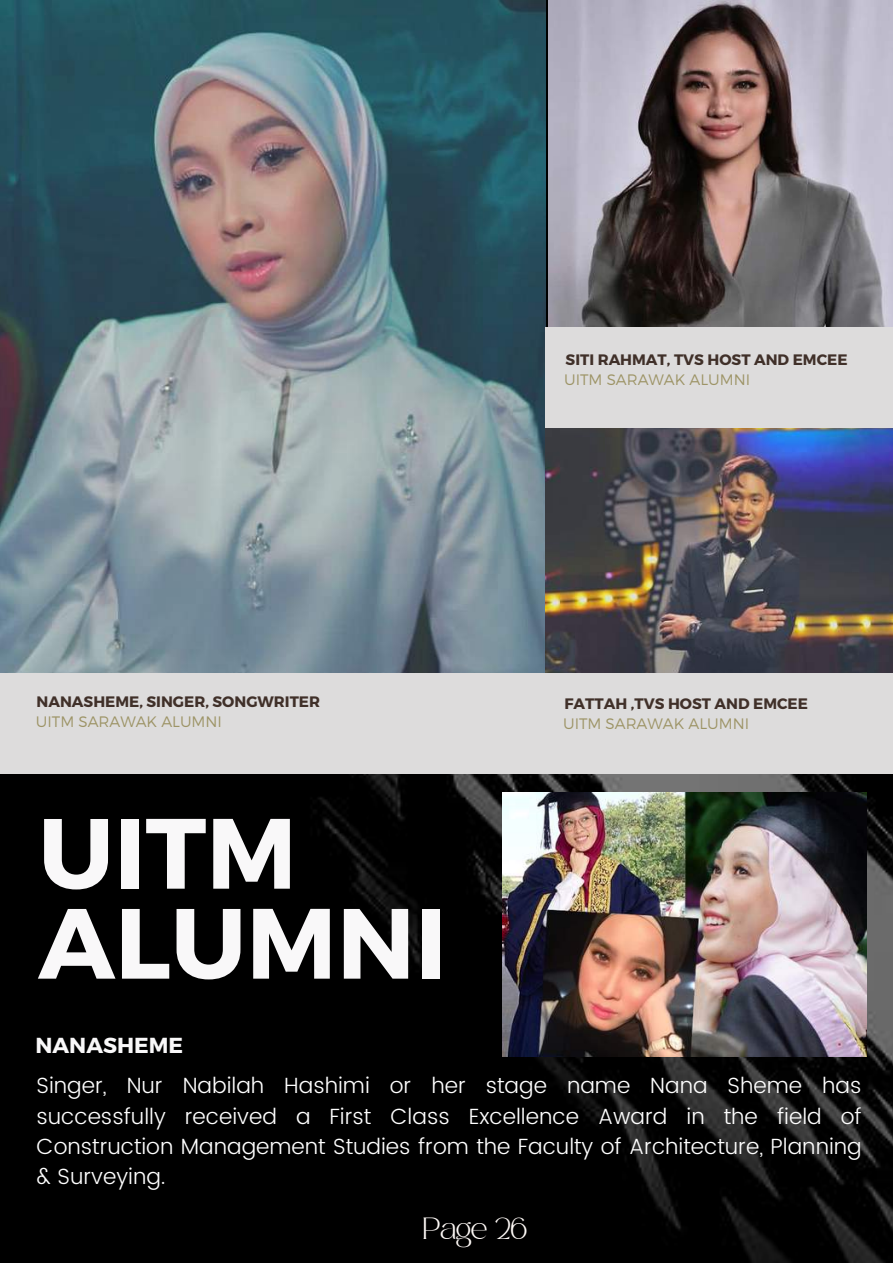
<style>
.page{position:relative;width:893px;height:1264px;background:#fff}
.page>*{position:absolute;margin:0;border:0;box-sizing:border-box;transform-origin:0 0}
.t1{font:700 99.6px/90px "Montserrat";color:#f9f8f9}
.t2{font:300 22.05px/30.3px "Poppins";color:#fff;text-align:justify}
.t3{font:700 21.75px "Montserrat";color:#f9f8f9}
.t4{font:700 15.15px "Montserrat";color:#403029}
.t5{font:300 15.15px "Montserrat";color:#9d9466}
.t6{font:15px "Safira March";color:#fffbf8}
</style>
<div class="page">
<img style="left:0;top:0;width:892px;height:1262px">
<img style="left:0;top:0;width:546px;height:673px">
<img style="left:548px;top:0;width:344px;height:328px">
<img style="left:545px;top:428px;width:347px;height:245px">
<div style="left:0;top:673px;width:892px;height:100px;background:#dddcdc"></div>
<div style="left:545px;top:328px;width:347px;height:100px;background:#dddcdc"></div>
<img style="left:503px;top:792px;width:363px;height:264px">
<p class="t4" style="left:37px;top:691px;width:285px">NANASHEME, SINGER, SONGWRITER</p>
<p class="t5" style="left:36px;top:712px;width:187px">UITM SARAWAK ALUMNI</p>
<h1 class="t1" style="left:38px;top:803px;width:410px">UITM<br>ALUMNI</h1>
<p class="t3" style="left:35px;top:1031px;width:149px">NANASHEME</p>
<p class="t4" style="left:565px;top:349px;width:283px">SITI RAHMAT, TVS HOST AND EMCEE</p>
<p class="t5" style="left:564px;top:370px;width:187px">UITM SARAWAK ALUMNI</p>
<p class="t4" style="left:564px;top:693px;width:245px">FATTAH ,TVS HOST AND EMCEE</p>
<p class="t5" style="left:563px;top:713px;width:187px">UITM SARAWAK ALUMNI</p>
<p class="t2" style="left:37px;top:1070px;width:826px">Singer, Nur Nabilah Hashimi or her stage name Nana Sheme has successfully received a First Class Excellence Award in the field of Construction Management Studies from the Faculty of Architecture, Planning &amp; Surveying.</p>
<p class="t6" style="left:423px;top:1225px;width:106px">Page 26</p>
</div>
